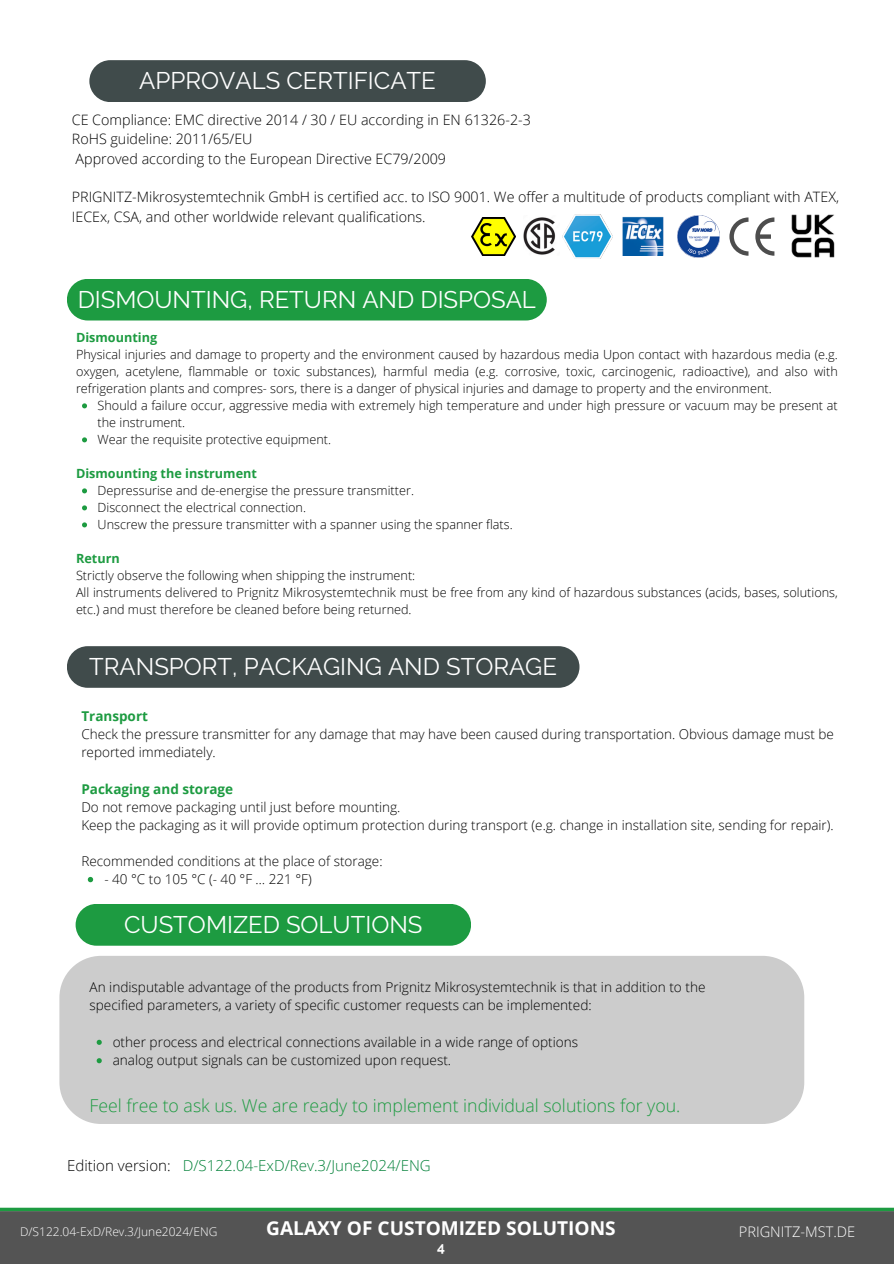
<style>
.page{position:relative;width:894px;height:1264px;background:#fff}
.page>*{position:absolute;margin:0;border:0;box-sizing:border-box;transform-origin:0 0}
.t1{font:24px "Raleway";color:#fff}
.t2{font:700 19.05px "Open Sans";color:#fff}
.t3{font:300 17.7px "Open Sans";color:#1d9b41}
.t4{font:300 15px "Open Sans";color:#008037}
.t5{font:300 15px "Open Sans";color:#000}
.t6{font:300 14.55px "Open Sans";color:#fff}
.t7{font:300 14.25px/19.4px "Open Sans";color:#000}
.t8{font:700 13.8px "Raleway";color:#fff}
.t9{font:300 13.65px/18.5px "Open Sans";color:#000}
.t10{font:300 13.5px/18.1px "Open Sans";color:#000}
.t11{font:700 13.5px "Open Sans";color:#1d9b41}
.t12{font:300 12.6px/17px "Open Sans";color:#000}
.t13{font:700 12.6px "Open Sans";color:#1d9b41}
.t14{font:300 12px "Open Sans";color:#fff}
</style>
<div class="page">
<div style="left:0;top:1210px;width:893px;height:53px;background:#545454"></div>
<hr style="left:0;top:1207px;width:893px;height:3px;background:#1d9b41">
<div style="left:89px;top:60px;width:396px;height:42px;background:#404b4b;border-radius:21px"></div>
<svg style="left:82px;top:403px;width:5px;height:5px"></svg>
<svg style="left:82px;top:437px;width:5px;height:5px"></svg>
<svg style="left:82px;top:488px;width:5px;height:5px"></svg>
<svg style="left:82px;top:505px;width:5px;height:5px"></svg>
<svg style="left:82px;top:522px;width:5px;height:5px"></svg>
<div style="left:67px;top:279px;width:479px;height:41px;background:#1d9b41;border-radius:21px"></div>
<svg style="left:88px;top:876px;width:5px;height:6px"></svg>
<div style="left:67px;top:646px;width:512px;height:41px;background:#404b4b;border-radius:21px"></div>
<div style="left:76px;top:903px;width:395px;height:42px;background:#1d9b41;border-radius:21px"></div>
<div style="left:59px;top:955px;width:745px;height:168px;background:#ccc;border-radius:42px"></div>
<svg style="left:97px;top:1039px;width:5px;height:5px"></svg>
<svg style="left:97px;top:1058px;width:5px;height:5px"></svg>
<img style="left:471px;top:217px;width:44px;height:38px">
<img style="left:622px;top:216px;width:41px;height:39px">
<img style="left:523px;top:217px;width:33px;height:38px">
<img style="left:677px;top:215px;width:41px;height:42px">
<svg style="left:729px;top:217px;width:19px;height:39px"></svg>
<svg style="left:755px;top:217px;width:19px;height:39px"></svg>
<img style="left:791px;top:215px;width:44px;height:42px">
<img style="left:562px;top:215px;width:50px;height:43px">
<p class="t1" style="left:139px;top:67px;width:298px">APPROVALS CERTIFICATE</p>
<p class="t7" style="left:72px;top:110px;width:460px">CE Compliance: EMC directive 2014 / 30 / EU according in EN 61326-2-3<br>RoHS guideline: 2011/65/EU<br>Approved according to the European Directive EC79/2009</p>
<p class="t7" style="left:72px;top:187px;width:768px">PRIGNITZ-Mikrosystemtechnik GmbH is certified acc. to ISO 9001. We offer a multitude of products compliant with ATEX,<br>IECEx, CSA, and other worldwide relevant qualifications.</p>
<p class="t1" style="left:78px;top:285px;width:459px">DISMOUNTING, RETURN AND DISPOSAL</p>
<p class="t13" style="left:76px;top:329px;width:83px">Dismounting</p>
<p class="t12" style="left:76px;top:346px;width:763px;text-align:justify">Physical injuries and damage to property and the environment caused by hazardous media Upon contact with hazardous media (e.g. oxygen, acetylene, flammable or toxic substances), harmful media (e.g. corrosive, toxic, carcinogenic, radioactive), and also with refrigeration plants and compres- sors, there is a danger of physical injuries and damage to property and the environment.</p>
<p class="t12" style="left:97px;top:397px;width:741px">Should a failure occur, aggressive media with extremely high temperature and under high pressure or vacuum may be present at the instrument.</p>
<h1 class="t12" style="left:97px;top:431px;width:235px">Wear the requisite protective equipment.</h1>
<p class="t13" style="left:76px;top:465px;width:182px">Dismounting the instrument</p>
<p class="t12" style="left:97px;top:482px;width:318px">Depressurise and de-energise the pressure transmitter.</p>
<p class="t12" style="left:97px;top:499px;width:210px">Disconnect the electrical connection.</p>
<p class="t12" style="left:97px;top:516px;width:416px">Unscrew the pressure transmitter with a spanner using the spanner flats.</p>
<h6 class="t13" style="left:76px;top:550px;width:45px">Return</h6>
<p class="t12" style="left:76px;top:567px;width:340px">Strictly observe the following when shipping the instrument:</p>
<p class="t12" style="left:76px;top:584px;width:763px">All instruments delivered to Prignitz Mikrosystemtechnik must be free from any kind of hazardous substances (acids, bases, solutions, etc.) and must therefore be cleaned before being returned.</p>
<p class="t1" style="left:89px;top:653px;width:469px">TRANSPORT, PACKAGING AND STORAGE</p>
<p class="t11" style="left:81px;top:706px;width:68px">Transport</p>
<p class="t10" style="left:81px;top:725px;width:753px">Check the pressure transmitter for any damage that may have been caused during transportation. Obvious damage must be reported immediately.</p>
<p class="t11" style="left:81px;top:779px;width:153px">Packaging and storage</p>
<h1 class="t10" style="left:81px;top:797px;width:320px">Do not remove packaging until just before mounting.</h1>
<p class="t10" style="left:81px;top:815px;width:753px">Keep the packaging as it will provide optimum protection during transport (e.g. change in installation site, sending for repair).</p>
<p class="t10" style="left:81px;top:852px;width:302px">Recommended conditions at the place of storage:</p>
<p class="t10" style="left:104px;top:870px;width:209px">- 40 °C to 105 °C (- 40 °F … 221 °F)</p>
<p class="t1" style="left:124px;top:910px;width:300px">CUSTOMIZED SOLUTIONS</p>
<p class="t9" style="left:89px;top:977px;width:617px">An indisputable advantage of the products from Prignitz Mikrosystemtechnik is that in addition to the specified parameters, a variety of specific customer requests can be implemented:</p>
<p class="t9" style="left:113px;top:1032px;width:467px">other process and electrical connections available in a wide range of options</p>
<h1 class="t9" style="left:113px;top:1050px;width:340px">analog output signals can be customized upon request.</h1>
<h5 class="t3" style="left:89px;top:1093px;width:592px">Feel free to ask us. We are ready to implement individual solutions for you.</h5>
<p class="t5" style="left:67px;top:1155px;width:105px">Edition version:</p>
<p class="t4" style="left:183px;top:1155px;width:249px">D/S122.04-ExD/Rev.3/June2024/ENG</p>
<p class="t14" style="left:20px;top:1223px;width:199px">D/S122.04-ExD/Rev.3/June2024/ENG</p>
<h5 class="t2" style="left:266px;top:1214px;width:351px">GALAXY OF CUSTOMIZED SOLUTIONS</h5>
<h1 class="t6" style="left:738px;top:1221px;width:118px">PRIGNITZ-MST.DE</h1>
<h5 class="t8" style="left:437px;top:1238px;width:9px">4</h5>
</div>
